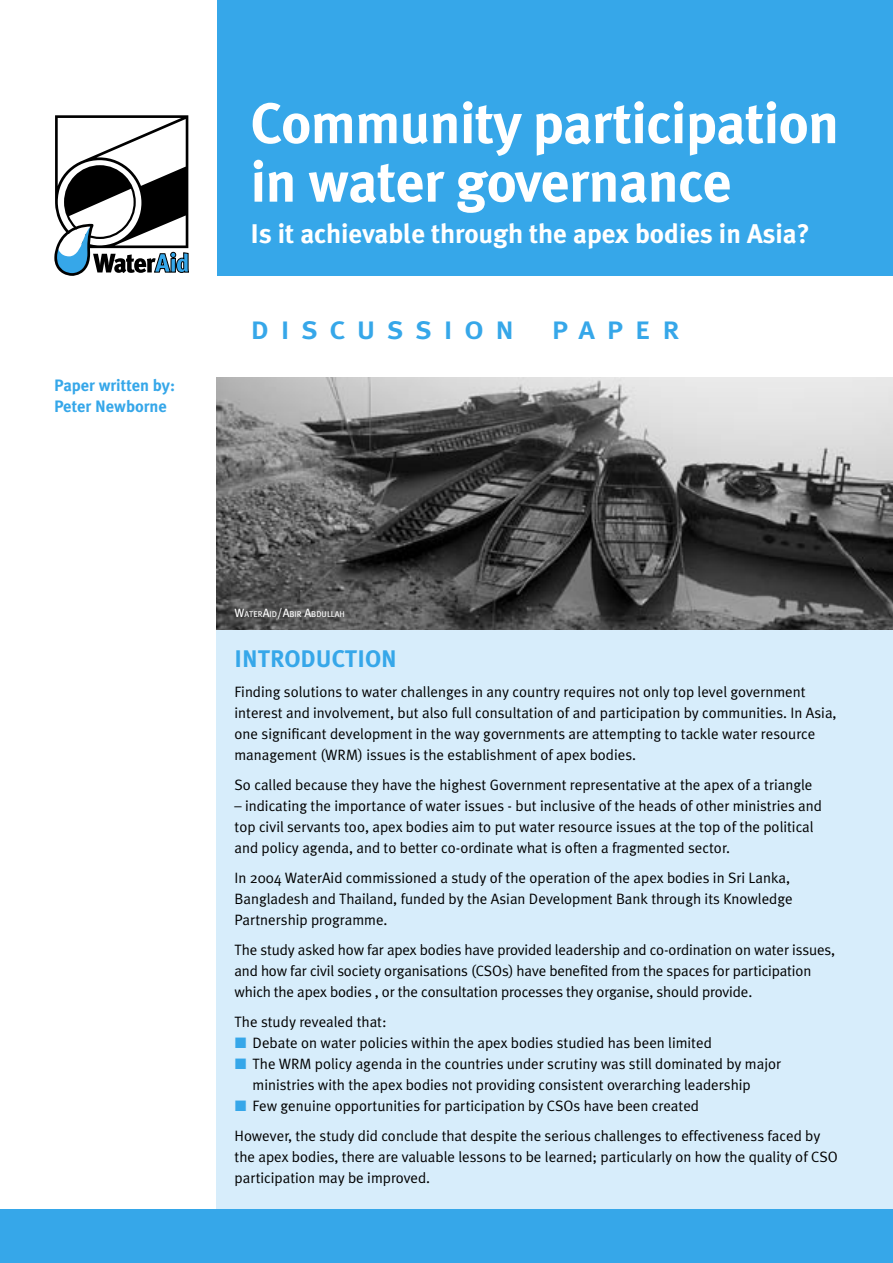
<style>
.page{position:relative;width:893px;height:1263px;background:#fff}
.page>*{position:absolute;margin:0;border:0;box-sizing:border-box;transform-origin:0 0}
.a{font:700 57px/58.5px "Meta Plus";letter-spacing:-.01em;color:#fff}
.t1{font:33px "Meta Plus Medium Caps";letter-spacing:.335em;color:#36a7e9}
.b{font:700 27px "Meta Plus";color:#fff}
.b-2{font:700 24px "Meta Plus";color:#36a7e9}
.c{font:700 16.5px/21px "Meta Plus";color:#36a7e9}
.ft{font:15px/21px "Meta Plus Normal";color:#000}
.cr{font:8.4px "Meta Plus Book Caps";color:#fff}
.s1{font-size:12px}
</style>
<div class="page">
<div style="left:217px;top:0;width:676px;height:276px;background:#36a7e9"></div>
<img style="left:217px;top:378px;width:676px;height:252px">
<div style="left:217px;top:630px;width:676px;height:579px;background:#d7edfb"></div>
<svg style="left:54px;top:115px;width:135px;height:161px"></svg>
<div style="left:0;top:1209px;width:893px;height:54px;background:#36a7e9"></div>
<p class="c" style="left:54px;top:374px;width:123px">Paper written by:<br>Peter Newborne</p>
<p class="a" style="left:251px;top:94px;width:590px">Community participation in water governance</p>
<p class="b" style="left:251px;top:218px;width:561px">Is it achievable through the apex bodies in Asia?</p>
<p class="t1" style="left:251px;top:309px;width:431px">discussion paper</p>
<p class="cr" style="left:235px;top:609px;width:112px"><span class="s1">W</span>ATER<span class="s1">A</span>ID<span class="s1">/A</span>BIR <span class="s1">A</span>BDULLAH</p>
<p class="b-2" style="left:235px;top:644px;width:164px">INTRODUCTION</p>
<p class="ft" style="left:235px;top:681px;width:604px">Finding solutions to water challenges in any country requires not only top level government interest and involvement, but also full consultation of and participation by communities. In Asia, one significant development in the way governments are attempting to tackle water resource management (WRM) issues is the establishment of apex bodies.</p>
<p class="ft" style="left:235px;top:774px;width:579px">So called because they have the highest Government representative at the apex of a triangle</p>
<p class="ft" style="left:235px;top:795px;width:589px">– indicating the importance of water issues - but inclusive of the heads of other ministries and top civil servants too, apex bodies aim to put water resource issues at the top of the political and policy agenda, and to better co-ordinate what is often a fragmented sector.</p>
<p class="ft" style="left:235px;top:867px;width:560px">In 2004 WaterAid commissioned a study of the operation of the apex bodies in Sri Lanka,<br>Bangladesh and Thailand, funded by the Asian Development Bank through its Knowledge<br>Partnership programme.</p>
<p class="ft" style="left:235px;top:939px;width:602px">The study asked how far apex bodies have provided leadership and co-ordination on water issues, and how far civil society organisations (CSOs) have benefited from the spaces for participation which the apex bodies , or the consultation processes they organise, should provide.</p>
<p class="ft" style="left:235px;top:1011px;width:154px">The study revealed that:</p>
<p class="ft" style="left:253px;top:1032px;width:461px">Debate on water policies within the apex bodies studied has been limited</p>
<p class="ft" style="left:253px;top:1053px;width:530px">The WRM policy agenda in the countries under scrutiny was still dominated by major ministries with the apex bodies not providing consistent overarching leadership</p>
<p class="ft" style="left:253px;top:1095px;width:448px">Few genuine opportunities for participation by CSOs have been created</p>
<p class="ft" style="left:235px;top:1125px;width:605px">However, the study did conclude that despite the serious challenges to effectiveness faced by the apex bodies, there are valuable lessons to be learned; particularly on how the quality of CSO participation may be improved.</p>
</div>
